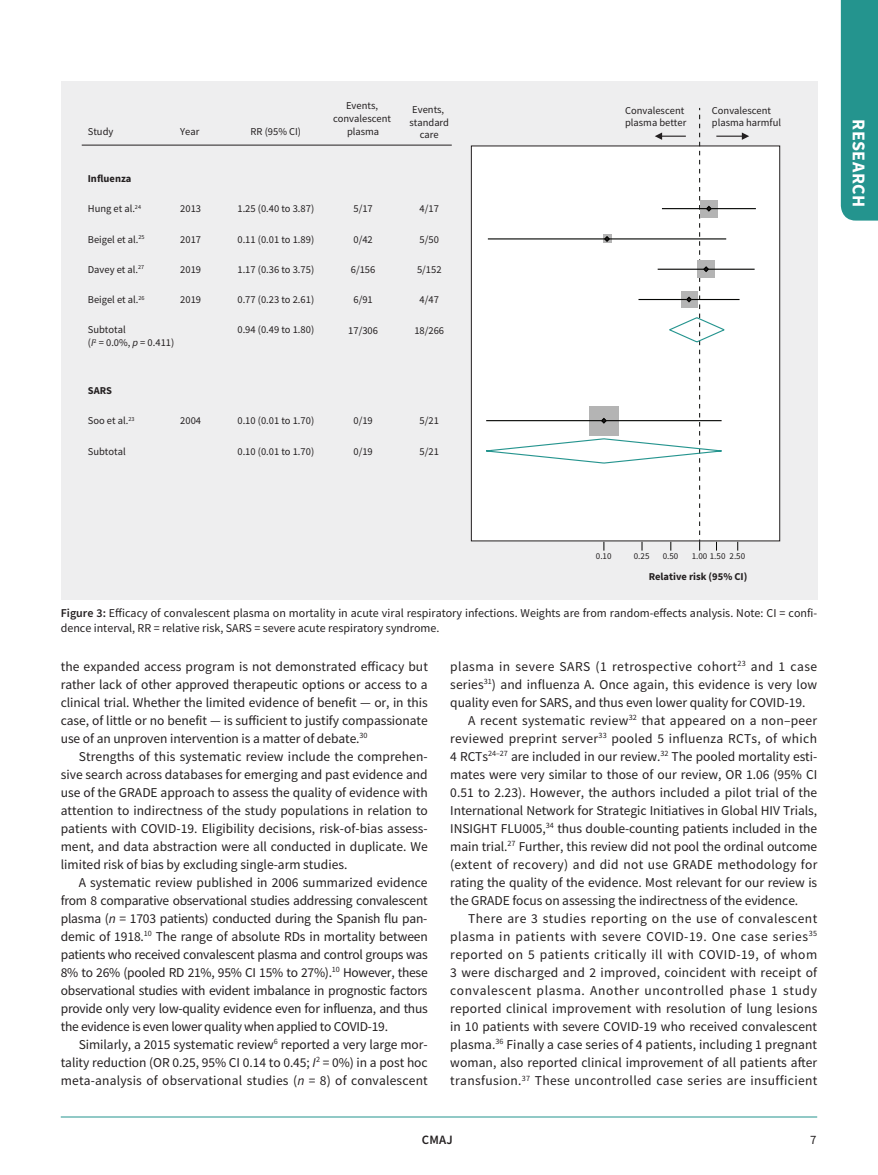
<style>
.page{position:relative;width:878px;height:1175px;background:#fff}
.page>*{position:absolute;margin:0;border:0;box-sizing:border-box;transform-origin:0 0}
.t1{font:700 18px "Source Sans Pro";letter-spacing:.025em;color:#fff}
.t2{font:13.5px/18px "Source Sans Pro";letter-spacing:.005em;color:#231f20;text-align:justify}
.t3{font:13.5px "Source Sans Pro";letter-spacing:.025em;color:#231f20}
.t4{font:13.5px "Source Sans Pro";letter-spacing:.035em;color:#231f20}
.t5{font:13.5px "Source Sans Pro";letter-spacing:.03em;color:#231f20}
.t6{font:13.5px "Source Sans Pro";letter-spacing:.045em;color:#231f20}
.t7{font:600 12.75px "Source Sans Pro";color:#231f20}
.t8{font:12.75px "Source Sans Pro";color:#231f20}
.t9{font:12px/15px "Source Sans Pro";color:#231f20}
.t10{font:10.5px/12.6px "Source Sans Pro";color:#231f20}
.t11{font:700 10.5px "Source Sans Pro";color:#231f20}
.t12{font:9px "Source Sans Pro";color:#231f20}
.s1{font-style:italic}
.s2{font-weight:600}
</style>
<div class="page">
<hr style="left:61px;top:1116px;width:756px;height:1px;background:#24948e">
<div style="left:840px;top:0;width:38px;height:220px;background:#24948e"></div>
<div style="left:61px;top:81px;width:756px;height:518px;background:#eeeeef"></div>
<svg style="left:485px;top:108px;width:264px;height:442px"></svg>
<svg style="left:81px;top:144px;width:699px;height:397px"></svg>
<p class="t10" style="left:88px;top:125px;width:27px">Study</p>
<p class="t10" style="left:180px;top:125px;width:21px">Year</p>
<p class="t10" style="left:251px;top:125px;width:52px">RR (95% CI)</p>
<p class="t10" style="left:333px;top:99px;width:59px;text-align:center">Events, convalescent plasma</p>
<p class="t10" style="left:409px;top:103px;width:41px;text-align:center">Events, standard care</p>
<p class="t10" style="left:625px;top:104px;width:63px">Convalescent plasma better</p>
<p class="t10" style="left:712px;top:104px;width:71px">Convalescent plasma harmful</p>
<p class="t11" style="left:88px;top:174px;width:45px">Influenza</p>
<p class="t10" style="left:88px;top:202px;width:55px">Hung et al.<sup>24</sup></p>
<p class="t10" style="left:88px;top:233px;width:58px">Beigel et al.<sup>25</sup></p>
<p class="t10" style="left:88px;top:263px;width:58px">Davey et al.<sup>27</sup></p>
<p class="t10" style="left:88px;top:293px;width:58px">Beigel et al.<sup>26</sup></p>
<p class="t10" style="left:88px;top:323px;width:88px">Subtotal<br>(<span class="s1">I</span><sup>2</sup> = 0.0%, <span class="s1">p</span> = 0.411)</p>
<p class="t11" style="left:88px;top:386px;width:26px">SARS</p>
<p class="t10" style="left:88px;top:414px;width:48px">Soo et al.<sup>23</sup></p>
<p class="t10" style="left:88px;top:445px;width:39px">Subtotal</p>
<p class="t10" style="left:180px;top:202px;width:22px">2013</p>
<p class="t10" style="left:180px;top:233px;width:22px">2017</p>
<p class="t10" style="left:180px;top:263px;width:22px">2019</p>
<p class="t10" style="left:180px;top:293px;width:22px">2019</p>
<p class="t10" style="left:180px;top:414px;width:22px">2004</p>
<p class="t10" style="left:237px;top:202px;width:78px">1.25 (0.40 to 3.87)</p>
<p class="t10" style="left:237px;top:233px;width:78px">0.11 (0.01 to 1.89)</p>
<p class="t10" style="left:237px;top:263px;width:78px">1.17 (0.36 to 3.75)</p>
<p class="t10" style="left:237px;top:293px;width:78px">0.77 (0.23 to 2.61)</p>
<p class="t10" style="left:237px;top:324px;width:78px">0.94 (0.49 to 1.80)</p>
<p class="t10" style="left:237px;top:414px;width:78px">0.10 (0.01 to 1.70)</p>
<p class="t10" style="left:237px;top:445px;width:78px">0.10 (0.01 to 1.70)</p>
<p class="t10" style="left:353px;top:202px;width:21px">5/17</p>
<p class="t10" style="left:353px;top:233px;width:21px">0/42</p>
<p class="t10" style="left:351px;top:263px;width:26px">6/156</p>
<p class="t10" style="left:353px;top:293px;width:21px">6/91</p>
<p class="t10" style="left:348px;top:324px;width:31px">17/306</p>
<p class="t10" style="left:353px;top:414px;width:21px">0/19</p>
<p class="t10" style="left:353px;top:445px;width:21px">0/19</p>
<p class="t10" style="left:419px;top:202px;width:21px">4/17</p>
<p class="t10" style="left:419px;top:233px;width:21px">5/50</p>
<p class="t10" style="left:417px;top:263px;width:26px">5/152</p>
<p class="t10" style="left:419px;top:293px;width:21px">4/47</p>
<p class="t10" style="left:414px;top:324px;width:31px">18/266</p>
<p class="t10" style="left:419px;top:414px;width:21px">5/21</p>
<p class="t10" style="left:419px;top:445px;width:21px">5/21</p>
<h1 class="t1" style="left:871px;top:119px;width:89px;rotate:90deg">RESEARCH</h1>
<p class="t12" style="left:596px;top:550px;width:17px">0.10</p>
<p class="t12" style="left:633px;top:550px;width:17px">0.25</p>
<p class="t12" style="left:662px;top:550px;width:17px">0.50</p>
<p class="t11" style="left:648px;top:572px;width:100px">Relative risk (95% CI)</p>
<p class="t12" style="left:691px;top:550px;width:55px">1.00 1.50 2.50</p>
<p class="t9" style="left:61px;top:606px;width:758px"><span class="s2">Figure 3:</span> Efficacy of convalescent plasma on mortality in acute viral respiratory infections. Weights are from random-effects analysis. Note: CI = confi&shy;dence interval, RR = relative risk, SARS = severe acute respiratory syndrome.</p>
<p class="t2" style="left:61px;top:657px;width:368px">the expanded access program is not demonstrated efficacy but rather lack of other approved therapeutic options or access to a clinical trial. Whether the limited evidence of benefit — or, in this case, of little or no benefit — is sufficient to justify compassionate use of an unproven intervention is a matter of debate.<sup>30</sup></p>
<p class="t2" style="left:61px;top:747px;width:368px;text-indent:18px">Strengths of this systematic review include the comprehen&shy;sive search across databases for emerging and past evidence and use of the GRADE approach to assess the quality of evidence with attention to indirectness of the study populations in relation to patients with COVID-19. Eligibility decisions, risk-of-bias assess&shy;ment, and data abstraction were all conducted in duplicate. We limited risk of bias by excluding single-arm studies.</p>
<p class="t2" style="left:61px;top:873px;width:368px;text-indent:18px">A systematic review published in 2006 summarized evidence from 8 comparative observational studies addressing convalescent plasma (<span class="s1">n</span> = 1703 patients) conducted during the Spanish flu pan&shy;demic of 1918.<sup>10</sup> The range of absolute RDs in mortality between patients who received convalescent plasma and control groups was 8% to 26% (pooled RD 21%, 95% CI 15% to 27%).<sup>10</sup> However, these observational studies with evident imbalance in prognostic factors provide only very low-quality evidence even for influenza, and thus the evidence is even lower quality when applied to COVID-19.</p>
<p class="t2" style="left:61px;top:1035px;width:368px;text-indent:18px">Similarly, a 2015 systematic review<sup>6</sup> reported a very large mor&shy;tality reduction (OR 0.25, 95% CI 0.14 to 0.45; <span class="s1">I</span><sup>2</sup> = 0%) in a post hoc meta-analysis of observational studies (<span class="s1">n</span> = 8) of convalescent</p>
<p class="t5" style="left:450px;top:657px;width:368px">plasma in severe SARS (1 retrospective cohort<sup>23</sup> and 1 case</p>
<p class="t2" style="left:450px;top:675px;width:368px">series<sup>31</sup>) and influenza A. Once again, this evidence is very low</p>
<p class="t2" style="left:450px;top:693px;width:357px">quality even for SARS, and thus even lower quality for COVID-19.</p>
<p class="t2" style="left:468px;top:711px;width:350px">A recent systematic review<sup>32</sup> that appeared on a non–peer</p>
<p class="t3" style="left:450px;top:729px;width:368px">reviewed preprint server<sup>33</sup> pooled 5 influenza RCTs, of which</p>
<p class="t2" style="left:450px;top:747px;width:368px">4 RCTs<sup>24–27</sup> are included in our review.<sup>32</sup> The pooled mortality esti-</p>
<p class="t2" style="left:450px;top:765px;width:368px">mates were very similar to those of our review, OR 1.06 (95% CI</p>
<p class="t2" style="left:450px;top:783px;width:368px">0.51 to 2.23). However, the authors included a pilot trial of the</p>
<p class="t2" style="left:450px;top:801px;width:368px">International Network for Strategic Initiatives in Global HIV Trials,</p>
<p class="t2" style="left:450px;top:819px;width:368px">INSIGHT FLU005,<sup>34</sup> thus double-counting patients included in the</p>
<p class="t2" style="left:450px;top:837px;width:368px">main trial.<sup>27</sup> Further, this review did not pool the ordinal outcome</p>
<p class="t2" style="left:450px;top:855px;width:369px">(extent of recovery) and did not use GRADE methodology for</p>
<p class="t2" style="left:450px;top:873px;width:368px">rating the quality of the evidence. Most relevant for our review is</p>
<p class="t2" style="left:450px;top:891px;width:349px">the GRADE focus on assessing the indirectness of the evidence.</p>
<p class="t5" style="left:468px;top:909px;width:350px">There are 3 studies reporting on the use of convalescent</p>
<p class="t4" style="left:450px;top:927px;width:368px">plasma in patients with severe COVID-19. One case series<sup>35</sup></p>
<p class="t4" style="left:450px;top:945px;width:368px">reported on 5 patients critically ill with COVID-19, of whom</p>
<p class="t2" style="left:450px;top:963px;width:368px">3 were discharged and 2 improved, coincident with receipt of</p>
<p class="t6" style="left:450px;top:981px;width:368px">convalescent plasma. Another uncontrolled phase 1 study</p>
<p class="t2" style="left:450px;top:999px;width:368px">reported clinical improvement with resolution of lung lesions</p>
<p class="t2" style="left:450px;top:1017px;width:368px">in 10 patients with severe COVID-19 who received convalescent</p>
<p class="t2" style="left:450px;top:1035px;width:368px">plasma.<sup>36</sup> Finally a case series of 4 patients, including 1 pregnant</p>
<p class="t2" style="left:450px;top:1053px;width:368px">woman, also reported clinical improvement of all patients after</p>
<p class="t3" style="left:450px;top:1071px;width:368px">transfusion.<sup>37</sup> These uncontrolled case series are insufficient</p>
<p class="t7" style="left:421px;top:1131px;width:33px">CMAJ</p>
<p class="t8" style="left:810px;top:1132px;width:8px">7</p>
</div>
